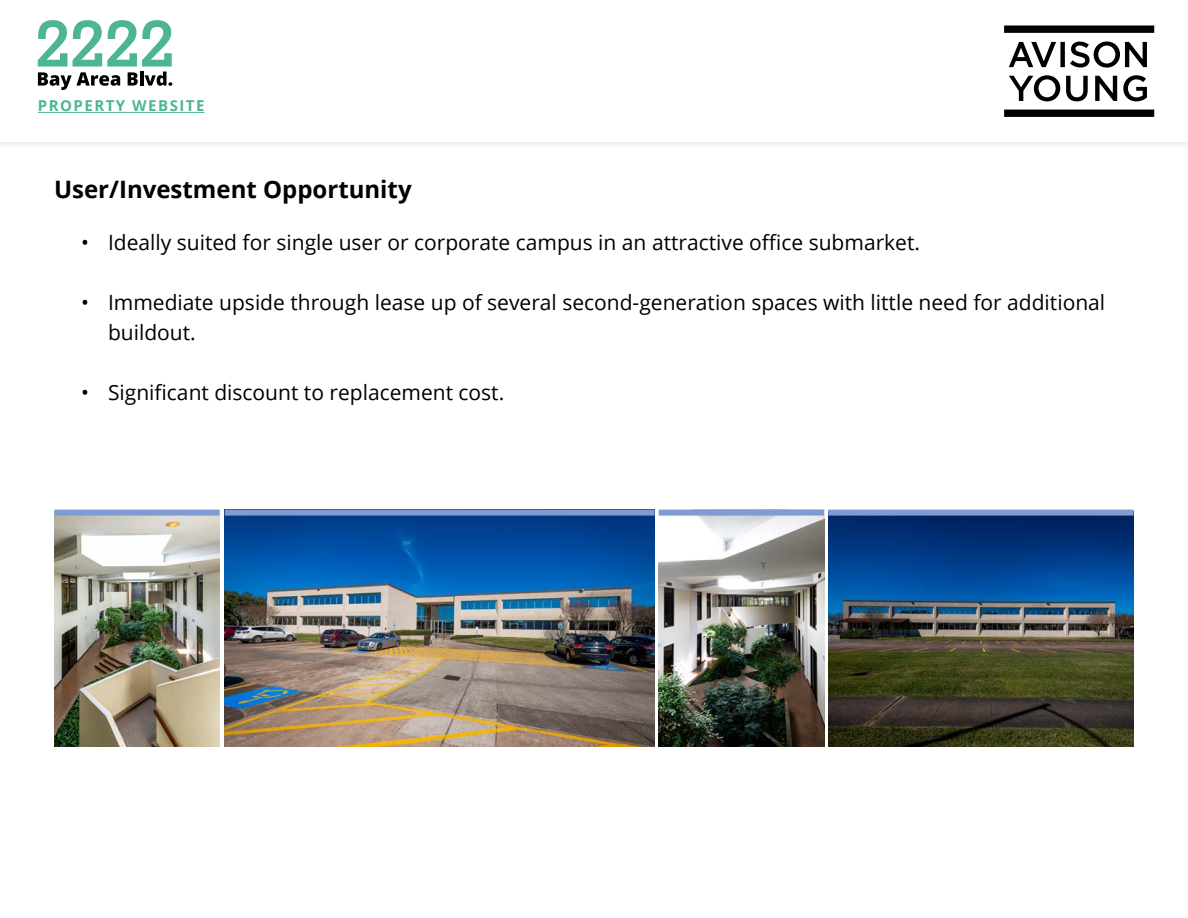
<style>
.page{position:relative;width:1188px;height:918px;background:#fff}
.page>*{position:absolute;margin:0;border:0;box-sizing:border-box;transform-origin:0 0}
.t1{font:700 24px "Open Sans";color:#000}
.t2{font:21px/30px "Open Sans";color:#000}
.t3{font:700 15px "Open Sans";letter-spacing:.1em;color:#4db595}
</style>
<div class="page">
<div style="left:0;top:0;width:1188px;height:150px;background:#f8f8f8"></div>
<div style="left:0;top:0;width:1188px;height:142px;background:#fff"></div>
<svg style="left:1004px;top:26px;width:150px;height:7px"></svg>
<svg style="left:1004px;top:110px;width:150px;height:7px"></svg>
<svg style="left:1009px;top:41px;width:138px;height:27px"></svg>
<svg style="left:1009px;top:75px;width:51px;height:26px"></svg>
<svg style="left:1066px;top:76px;width:22px;height:25px"></svg>
<svg style="left:1095px;top:76px;width:22px;height:25px"></svg>
<svg style="left:1123px;top:75px;width:24px;height:26px"></svg>
<hr style="left:38px;top:112px;width:167px;height:1px;background:#4db595">
<svg style="left:38px;top:20px;width:134px;height:70px"></svg>
<img style="left:225px;top:516px;width:430px;height:231px">
<img style="left:659px;top:516px;width:165px;height:231px">
<img style="left:54px;top:516px;width:166px;height:231px">
<img style="left:828px;top:516px;width:306px;height:231px">
<div style="left:54px;top:510px;width:166px;height:6px;background:#7e9cd1"></div>
<div style="left:659px;top:510px;width:165px;height:6px;background:#7e9cd1"></div>
<div style="left:225px;top:510px;width:430px;height:6px;background:#7e9cd1"></div>
<div style="left:828px;top:510px;width:306px;height:6px;background:#7e9cd1"></div>
<p class="t3" style="left:38px;top:95px;width:168px">PROPERTY WEBSITE</p>
<p class="t1" style="left:54px;top:172px;width:359px">User/Investment Opportunity</p>
<p class="t2" style="left:81px;top:227px;width:841px">• Ideally suited for single user or corporate campus in an attractive office submarket.</p>
<p class="t2" style="left:108px;top:287px;width:999px;text-indent:-27px">• Immediate upside through lease up of several second-generation spaces with little need for additional buildout.</p>
<p class="t2" style="left:81px;top:377px;width:425px">• Significant discount to replacement cost.</p>
</div>
